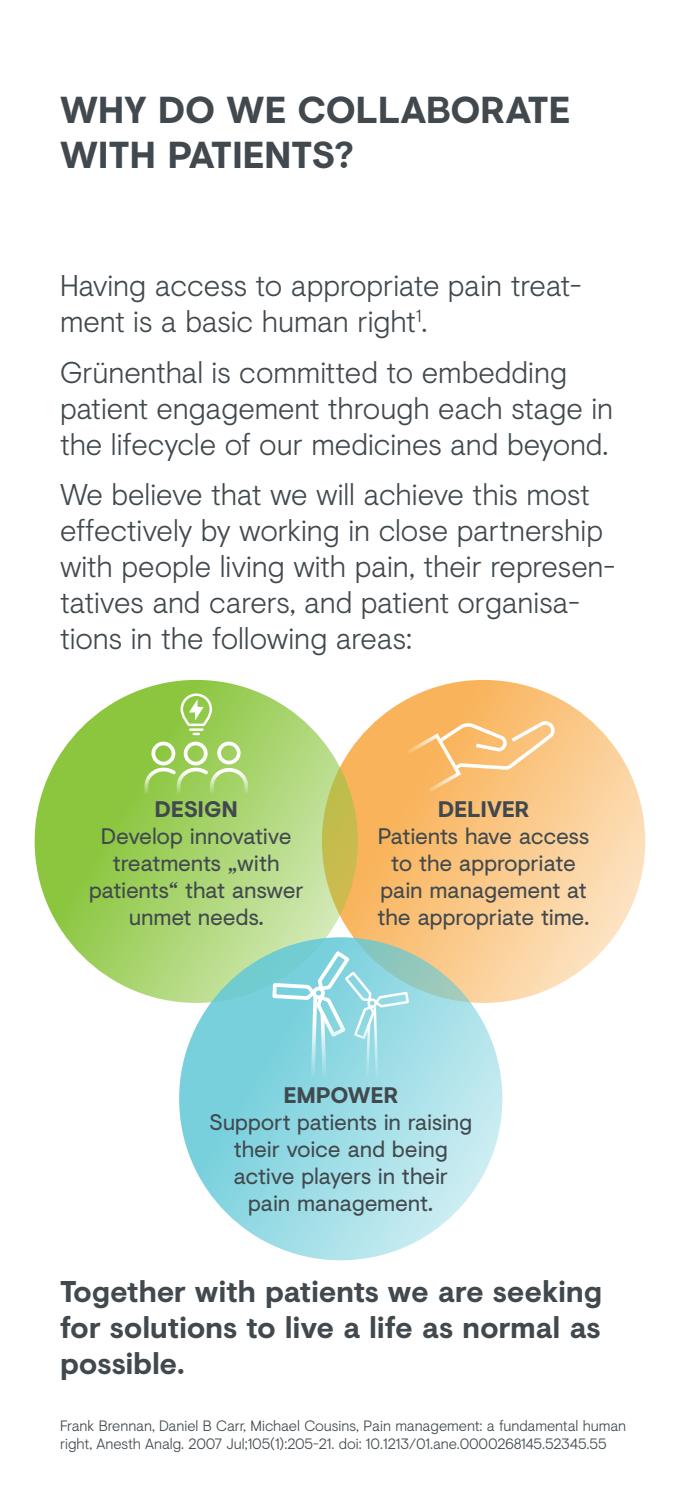
<style>
.page{position:relative;width:685px;height:1489px;background:#fff}
.page>*{position:absolute;margin:0;border:0;box-sizing:border-box;transform-origin:0 0}
.t1{font:700 37.5px/45px "Visuelt";color:#41494e}
.t2{font:300 30px/36px "Visuelt";letter-spacing:-.005em;color:#41494e}
.t3{font:700 30px/36px "Visuelt";letter-spacing:-.01em;color:#41494e;text-align:justify}
.t4{font:22.5px/27px "Visuelt";letter-spacing:-.01em;color:#41494e;text-align:center}
.t5{font:700 22.5px "Visuelt";letter-spacing:-.01em;color:#41494e}
.t6{font:300 15px/18px "Visuelt";letter-spacing:-.005em;color:#41494e}
</style>
<div class="page">
<svg style="left:321px;top:680px;width:323px;height:322px;background:#fac786"></svg>
<svg style="left:35px;top:680px;width:322px;height:322px;background:#a7d168"></svg>
<svg style="left:179px;top:937px;width:323px;height:323px;background:#9ddce4"></svg>
<svg style="left:142px;top:692px;width:108px;height:171px;background:#a2d165"></svg>
<svg style="left:270px;top:948px;width:140px;height:170px;background:#95d9e2"></svg>
<svg style="left:404px;top:719px;width:152px;height:75px;background:#fac27b"></svg>
<p class="t1" style="left:60px;top:86px;width:511px">WHY DO WE COLLABORATE<br>WITH PATIENTS?</p>
<p class="t2" style="left:60px;top:266px;width:522px">Having access to appropriate pain treat&shy;ment is a basic human right<sup>1</sup>.</p>
<p class="t2" style="left:60px;top:352px;width:554px">Grünenthal is committed to embedding patient engagement through each stage in the lifecycle of our medicines and beyond.</p>
<p class="t2" style="left:60px;top:474px;width:556px">We believe that we will achieve this most effectively by working in close partnership with people living with pain, their represen&shy;tatives and carers, and patient organisa&shy;tions in the following areas:</p>
<p class="t5" style="left:154px;top:792px;width:85px">DESIGN</p>
<p class="t4" style="left:89px;top:821px;width:216px">Develop innovative treatments „with patients“ that answer unmet needs.</p>
<p class="t5" style="left:437px;top:792px;width:93px">DELIVER</p>
<p class="t4" style="left:377px;top:821px;width:214px">Patients have access to the appropriate pain management at the appropriate time.</p>
<p class="t5" style="left:283px;top:1078px;width:116px">EMPOWER</p>
<p class="t4" style="left:209px;top:1108px;width:264px">Support patients in raising their voice and being active players in their<br>pain management.</p>
<p class="t3" style="left:60px;top:1272px;width:543px">Together with patients we are seeking for solutions to live a life as normal as possible.</p>
<p class="t6" style="left:60px;top:1415px;width:567px">Frank Brennan, Daniel B Carr, Michael Cousins, Pain management: a fundamental human right, Anesth Analg. 2007 Jul;105(1):205-21. doi: 10.1213/01.ane.0000268145.52345.55</p>
</div>
